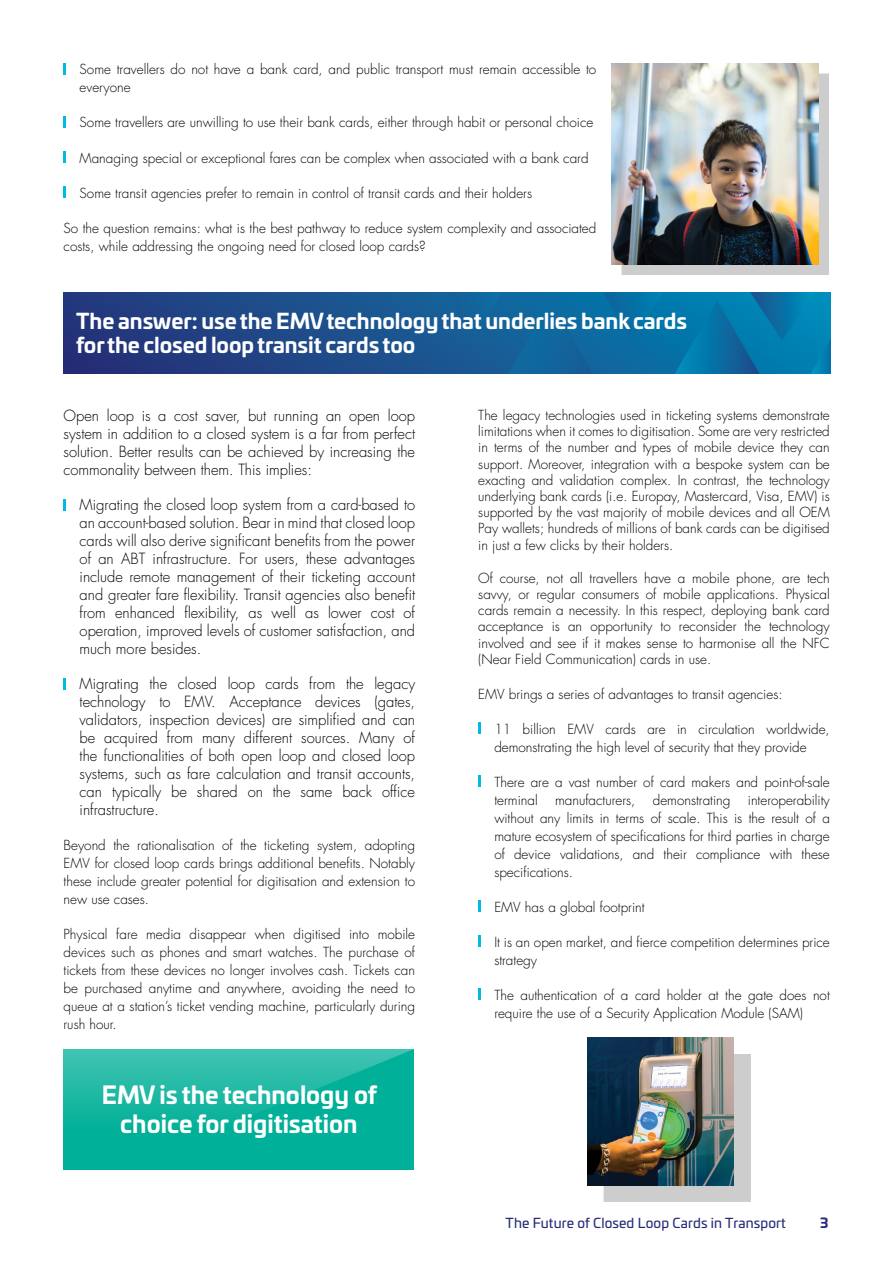
<style>
.page{position:relative;width:893px;height:1263px;background:#fff}
.page>*{position:absolute;margin:0;border:0;box-sizing:border-box;transform-origin:0 0}
.t1{font:700 24px/28.8px "Univia Pro";color:#fff;text-align:center}
.t2{font:700 21px/24px "Univia Pro";letter-spacing:-.005em;color:#fff}
.t3{font:300 15px/18px "Futura LT";color:#000;text-align:justify}
.t4{font:300 13.5px/18px "Futura LT";color:#000}
.t5{font:13.5px "Univia Pro";letter-spacing:.01em;color:#242b75}
.t6{font:700 13.5px "Univia Pro";color:#242b75}
</style>
<div class="page">
<svg style="left:64px;top:293px;width:366px;height:80px;background:#1f4585"></svg>
<svg style="left:430px;top:293px;width:400px;height:80px;background:#0a6da3"></svg>
<svg style="left:64px;top:499px;width:2px;height:12px"></svg>
<svg style="left:64px;top:678px;width:2px;height:12px"></svg>
<svg style="left:64px;top:1049px;width:350px;height:120px;background:#12b59f"></svg>
<svg style="left:478px;top:722px;width:3px;height:12px"></svg>
<svg style="left:478px;top:775px;width:3px;height:12px"></svg>
<svg style="left:478px;top:900px;width:3px;height:12px"></svg>
<svg style="left:478px;top:935px;width:3px;height:12px"></svg>
<svg style="left:478px;top:988px;width:3px;height:12px"></svg>
<div style="left:603px;top:1054px;width:148px;height:148px;background:#cdcdcd"></div>
<img style="left:588px;top:1037px;width:145px;height:148px">
<div style="left:622px;top:74px;width:207px;height:201px;background:#000;opacity:.2"></div>
<img style="left:611px;top:63px;width:207px;height:201px">
<svg style="left:64px;top:63px;width:2px;height:12px"></svg>
<svg style="left:64px;top:116px;width:2px;height:12px"></svg>
<svg style="left:64px;top:151px;width:2px;height:12px"></svg>
<svg style="left:64px;top:186px;width:2px;height:12px"></svg>
<p class="t4" style="left:80px;top:61px;width:518px">Some travellers do not have a bank card, and public transport must remain accessible to everyone</p>
<p class="t4" style="left:80px;top:114px;width:515px">Some travellers are unwilling to use their bank cards, either through habit or personal choice</p>
<p class="t4" style="left:80px;top:149px;width:510px">Managing special or exceptional fares can be complex when associated with a bank card</p>
<p class="t4" style="left:80px;top:184px;width:454px">Some transit agencies prefer to remain in control of transit cards and their holders</p>
<p class="t4" style="left:64px;top:219px;width:534px">So the question remains: what is the best pathway to reduce system complexity and associated costs, while addressing the ongoing need for closed loop cards?</p>
<h2 class="t2" style="left:76px;top:308px;width:612px">The answer: use the EMV technology that underlies bank cards for the closed loop transit cards too</h2>
<p class="t3" style="left:64px;top:407px;width:353px">Open loop is a cost saver, but running an open loop system in addition to a closed system is a far from perfect solution. Better results can be achieved by increasing the commonality between them. This implies:</p>
<p class="t3" style="left:80px;top:496px;width:337px">Migrating the closed loop system from a card-based to an account-based solution. Bear in mind that closed loop cards will also derive significant benefits from the power of an ABT infrastructure. For users, these advantages include remote management of their ticketing account and greater fare flexibility. Transit agencies also benefit from enhanced flexibility, as well as lower cost of operation, improved levels of customer satisfaction, and much more besides.</p>
<p class="t3" style="left:80px;top:675px;width:337px">Migrating the closed loop cards from the legacy technology to EMV. Acceptance devices (gates, validators, inspection devices) are simplified and can be acquired from many different sources. Many of the functionalities of both open loop and closed loop systems, such as fare calculation and transit accounts, can typically be shared on the same back office infrastructure.</p>
<p class="t4" style="left:64px;top:837px;width:353px;text-align:justify">Beyond the rationalisation of the ticketing system, adopting EMV for closed loop cards brings additional benefits. Notably these include greater potential for digitisation and extension to new use cases.</p>
<p class="t4" style="left:64px;top:926px;width:353px;text-align:justify">Physical fare media disappear when digitised into mobile devices such as phones and smart watches. The purchase of tickets from these devices no longer involves cash. Tickets can be purchased anytime and anywhere, avoiding the need to queue at a station’s ticket vending machine, particularly during rush hour.</p>
<h1 class="t1" style="left:102px;top:1079px;width:277px">EMV is the technology of choice for digitisation</h1>
<p class="t4" style="left:478px;top:407px;width:353px;line-height:16.2px;text-align:justify">The legacy technologies used in ticketing systems demonstrate limitations when it comes to digitisation. Some are very restricted in terms of the number and types of mobile device they can support. Moreover, integration with a bespoke system can be exacting and validation complex. In contrast, the technology underlying bank cards (i.e. Europay, Mastercard, Visa, EMV) is supported by the vast majority of mobile devices and all OEM Pay wallets; hundreds of millions of bank cards can be digitised in just a few clicks by their holders.</p>
<p class="t4" style="left:478px;top:570px;width:353px;line-height:16.2px;text-align:justify">Of course, not all travellers have a mobile phone, are tech savvy, or regular consumers of mobile applications. Physical cards remain a necessity. In this respect, deploying bank card acceptance is an opportunity to reconsider the technology involved and see if it makes sense to harmonise all the NFC (Near Field Communication) cards in use.</p>
<p class="t4" style="left:478px;top:685px;width:306px">EMV brings a series of advantages to transit agencies:</p>
<p class="t4" style="left:494px;top:720px;width:337px">11 billion EMV cards are in circulation worldwide, demonstrating the high level of security that they provide</p>
<p class="t4" style="left:494px;top:773px;width:337px">There are a vast number of card makers and point-of-sale terminal</p>
<p class="t4" style="left:555px;top:791px;width:82px">manufacturers,</p>
<p class="t4" style="left:653px;top:791px;width:79px">demonstrating</p>
<p class="t4" style="left:494px;top:791px;width:337px;text-align:justify;text-indent:254px">interoperability without any limits in terms of scale. This is the result of a mature ecosystem of specifications for third parties in charge of device validations, and their compliance with these specifications.</p>
<p class="t4" style="left:494px;top:898px;width:152px">EMV has a global footprint</p>
<p class="t4" style="left:494px;top:933px;width:337px">It is an open market, and fierce competition determines price strategy</p>
<p class="t4" style="left:494px;top:986px;width:337px">The authentication of a card holder at the gate does not require the use of a Security Application Module (SAM)</p>
<p class="t5" style="left:506px;top:1212px;width:282px">The Future of Closed Loop Cards in Transport</p>
<p class="t6" style="left:820px;top:1212px;width:10px">3</p>
</div>
